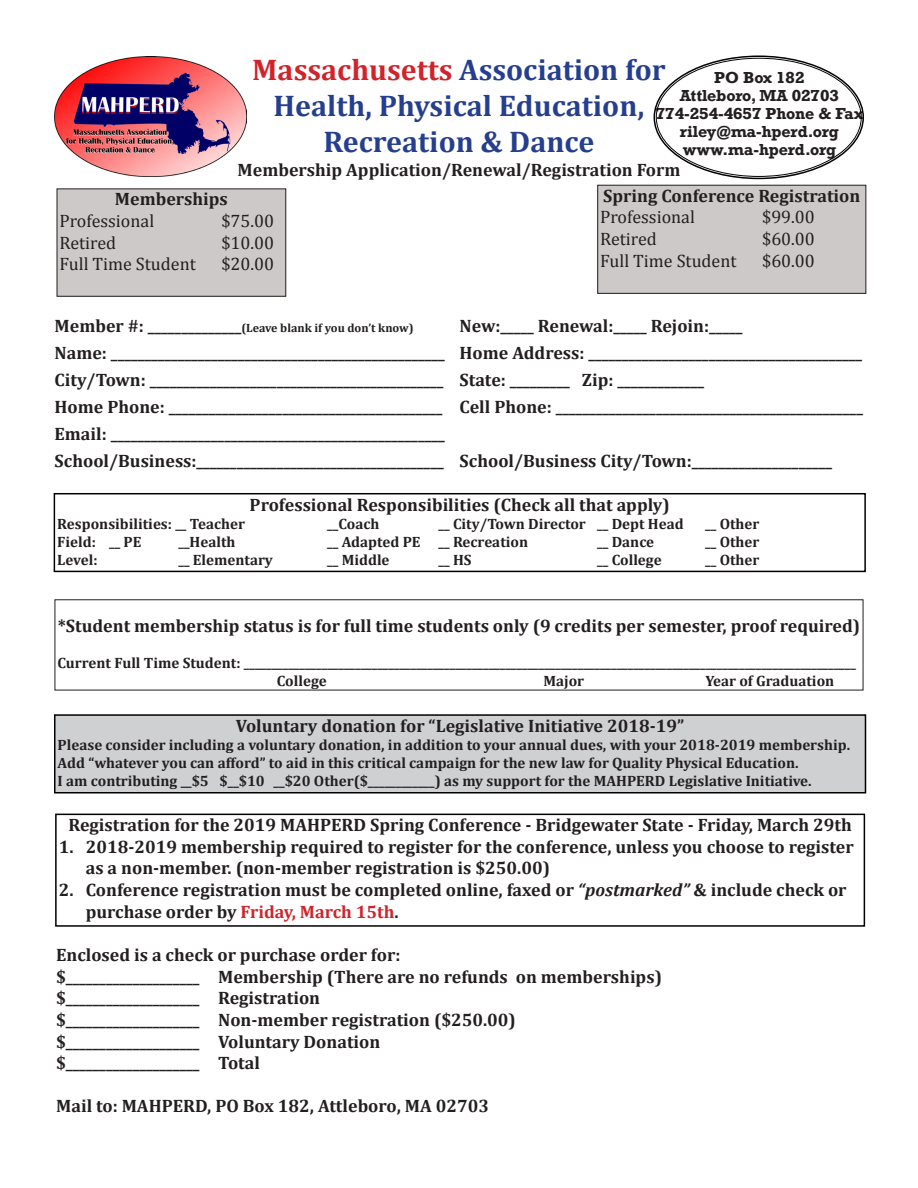
<style>
.page{position:relative;width:918px;height:1188px;background:#fff}
.page>*{position:absolute;margin:0;border:0;box-sizing:border-box;transform-origin:0 0}
.t1{font:700 30px "Cambria";color:#253f8e}
.t2{font:700 18px/21.6px "Cambria";color:#231f20}
.t3{font:18px "Cambria";color:#231f20}
.t4{font:700 15px "Cambria";color:#231f20}
.t5{font:700 15px "Rockwell";color:#231f20}
.t6{font:700 12px "Cambria";color:#231f20}
.s1{color:#d1232a}
.s2{font-size:18px}
.s3{font-style:italic}
</style>
<div class="page">
<img style="left:54px;top:57px;width:192px;height:120px">
<svg style="left:235px;top:160px;width:11px;height:17px"></svg>
<div style="left:57px;top:189px;width:229px;height:107px;background:#cdc9c8"></div>
<div style="left:57px;top:188px;width:229px;height:109px;border:1px solid #231f20"></div>
<div style="left:598px;top:185px;width:268px;height:108px;background:#cdc9c8"></div>
<div style="left:597px;top:185px;width:269px;height:109px;border:1px solid #231f20"></div>
<div style="left:55px;top:715px;width:811px;height:78px;background:#cfd0d2"></div>
<div style="left:54px;top:714px;width:812px;height:80px;border:2px solid #000"></div>
<div style="left:55px;top:814px;width:810px;height:113px;border:2px solid #000"></div>
<div style="left:54px;top:493px;width:812px;height:79px;border:2px solid #000"></div>
<p class="t1" style="left:252px;top:49px;width:415px"><span class="s1">Massachusetts</span> Association for</p>
<p class="t1" style="left:274px;top:85px;width:372px">Health, Physical Education,</p>
<p class="t1" style="left:324px;top:121px;width:272px">Recreation &amp; Dance</p>
<p class="t2" style="left:238px;top:158px;width:444px">Membership Application/Renewal/Registration Form</p>
<p class="t5" style="left:714px;top:68px;width:92px">PO Box 182</p>
<p class="t5" style="left:680px;top:86px;width:161px">Attleboro, MA 02703</p>
<p class="t5" style="left:656px;top:104px;width:209px">774-254-4657 Phone &amp; Fax</p>
<p class="t5" style="left:680px;top:122px;width:160px">riley@ma-hperd.org</p>
<p class="t5" style="left:683px;top:140px;width:155px">www.ma-hperd.org</p>
<p class="t2" style="left:115px;top:188px;width:114px">Memberships</p>
<p class="t3" style="left:60px;top:210px;width:96px">Professional</p>
<p class="t3" style="left:222px;top:210px;width:54px">$75.00</p>
<p class="t3" style="left:60px;top:232px;width:58px">Retired</p>
<p class="t3" style="left:222px;top:232px;width:54px">$10.00</p>
<p class="t3" style="left:60px;top:253px;width:138px">Full Time Student</p>
<p class="t3" style="left:222px;top:253px;width:54px">$20.00</p>
<p class="t2" style="left:603px;top:184px;width:259px">Spring Conference Registration</p>
<p class="t3" style="left:600px;top:207px;width:96px">Professional</p>
<p class="t3" style="left:762px;top:207px;width:54px">$99.00</p>
<p class="t3" style="left:600px;top:228px;width:58px">Retired</p>
<p class="t3" style="left:762px;top:228px;width:54px">$60.00</p>
<p class="t3" style="left:600px;top:250px;width:138px">Full Time Student</p>
<p class="t3" style="left:762px;top:250px;width:54px">$60.00</p>
<p class="t6" style="left:55px;top:320px;width:361px"><span class="s2">Member #: ______________</span>(Leave blank if you don’t know)</p>
<p class="t2" style="left:460px;top:315px;width:285px">New:_____ Renewal:_____ Rejoin:_____</p>
<p class="t2" style="left:55px;top:342px;width:809px">Name: __________________________________________________ Home Address: _________________________________________</p>
<p class="t2" style="left:55px;top:369px;width:651px">City/Town: ____________________________________________ State: _________ Zip: _____________</p>
<p class="t2" style="left:55px;top:396px;width:810px">Home Phone: _________________________________________ Cell Phone: ______________________________________________</p>
<p class="t2" style="left:55px;top:423px;width:392px">Email: __________________________________________________</p>
<p class="t2" style="left:55px;top:450px;width:779px">School/Business:_____________________________________ School/Business City/Town:_____________________</p>
<p class="t2" style="left:250px;top:493px;width:422px">Professional Responsibilities (Check all that apply)</p>
<p class="t4" style="left:57px;top:513px;width:189px">Responsibilities: __ Teacher</p>
<p class="t4" style="left:327px;top:513px;width:54px">__Coach</p>
<p class="t4" style="left:439px;top:513px;width:247px">__ City/Town Director __ Dept Head</p>
<p class="t4" style="left:705px;top:513px;width:56px">__ Other</p>
<p class="t4" style="left:57px;top:531px;width:86px">Field: __ PE</p>
<p class="t4" style="left:178px;top:531px;width:58px">__Health</p>
<p class="t4" style="left:327px;top:531px;width:202px">__ Adapted PE __ Recreation</p>
<p class="t4" style="left:597px;top:531px;width:58px">__ Dance</p>
<p class="t4" style="left:705px;top:531px;width:56px">__ Other</p>
<p class="t4" style="left:57px;top:549px;width:42px">Level:</p>
<p class="t4" style="left:178px;top:549px;width:96px">__ Elementary</p>
<p class="t4" style="left:327px;top:549px;width:64px">__ Middle</p>
<p class="t4" style="left:439px;top:549px;width:34px">__ HS</p>
<p class="t4" style="left:597px;top:549px;width:66px">__ College</p>
<p class="t4" style="left:705px;top:549px;width:56px">__ Other</p>
<p class="t2" style="left:58px;top:614px;width:804px">*Student membership status is for full time students only (9 credits per semester, proof required)</p>
<p class="t4" style="left:57px;top:652px;width:800px">Current Full Time Student: ______________________________________________________________________________________________________________</p>
<p class="t4" style="left:277px;top:670px;width:52px">College</p>
<p class="t4" style="left:543px;top:670px;width:42px">Major</p>
<p class="t4" style="left:705px;top:670px;width:130px">Year of Graduation</p>
<p class="t2" style="left:236px;top:714px;width:450px">Voluntary donation for “Legislative Initiative 2018-19”</p>
<p class="t4" style="left:58px;top:734px;width:794px">Please consider including a voluntary donation, in addition to your annual dues, with your 2018-2019 membership.</p>
<p class="t4" style="left:58px;top:752px;width:742px">Add “whatever you can afford” to aid in this critical campaign for the new law for Quality Physical Education.</p>
<p class="t4" style="left:58px;top:770px;width:755px">I am contributing __$5 $__$10 __$20 Other($____________) as my support for the MAHPERD Legislative Initiative.</p>
<p class="t2" style="left:68px;top:814px;width:785px">Registration for the 2019 MAHPERD Spring Conference - Bridgewater State - Friday, March 29th</p>
<p class="t2" style="left:86px;top:835px;width:769px;text-indent:-27px">1. 2018-2019 membership required to register for the conference, unless you choose to register as a non-member. (non-member registration is $250.00)</p>
<p class="t2" style="left:86px;top:879px;width:762px;text-indent:-27px">2. Conference registration must be completed online, faxed or <span class="s3">“postmarked”</span> &amp; include check or purchase order by <span class="s1">Friday, March 15th</span>.</p>
<p class="t2" style="left:56px;top:944px;width:346px">Enclosed is a check or purchase order for:</p>
<p class="t2" style="left:56px;top:965px;width:607px">$____________________ Membership (There are no refunds on memberships)</p>
<p class="t2" style="left:56px;top:987px;width:265px">$____________________ Registration</p>
<p class="t2" style="left:56px;top:1008px;width:461px">$____________________ Non-member registration ($250.00)</p>
<p class="t2" style="left:56px;top:1030px;width:326px">$____________________ Voluntary Donation</p>
<p class="t2" style="left:56px;top:1052px;width:205px">$____________________ Total</p>
<p class="t2" style="left:56px;top:1095px;width:434px">Mail to: MAHPERD, PO Box 182, Attleboro, MA 02703</p>
</div>
